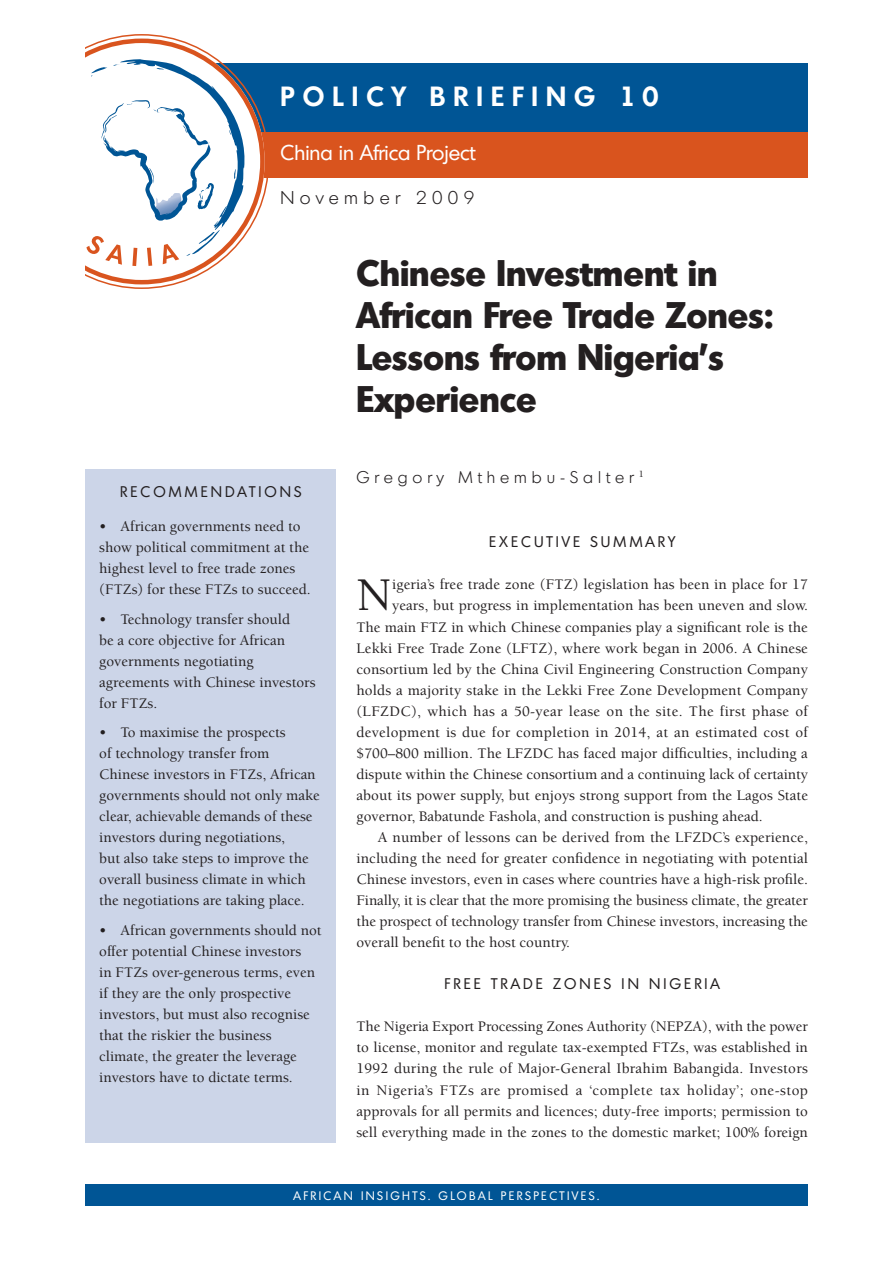
<style>
.page{position:relative;width:893px;height:1263px;background:#fff}
.page>*{position:absolute;margin:0;border:0;box-sizing:border-box;transform-origin:0 0}
.t1{font:500 48.15px "Berkeley Std";color:#231f20}
.t2{font:700 36px/42px "Montreal";color:#231f20}
.t3{font:600 27px "Montreal";letter-spacing:.3em;color:#fff}
.t4{font:21px "Montreal";color:#fff}
.t5{font:300 18px "Montreal";letter-spacing:.3em;color:#231f20}
.t6{font:300 16.5px "Montreal";letter-spacing:.3em;color:#231f20}
.t7{font:500 15px/21px "Berkeley Std";color:#231f20}
.t8{font:500 15px "Berkeley Std";letter-spacing:.02em;color:#231f20}
.t9{font:15px "Montreal";letter-spacing:.2em;color:#231f20}
.t10{font:500 15px "Berkeley Std";letter-spacing:.025em;color:#231f20}
.t11{font:12px "Montreal";letter-spacing:.2em;color:#fff}
</style>
<div class="page">
<div style="left:108px;top:63px;width:700px;height:72px;background:#005595"></div>
<div style="left:108px;top:132px;width:700px;height:45px;background:#d9541e"></div>
<div style="left:85px;top:470px;width:251px;height:673px;background:#ccd5e8"></div>
<svg style="left:107px;top:34px;width:162px;height:255px"></svg>
<div style="left:85px;top:1184px;width:723px;height:22px;background:#005595"></div>
<svg style="left:85px;top:39px;width:180px;height:245px"></svg>
<h3 class="t3" style="left:281px;top:87px;width:379px">POLICY BRIEFING 10</h3>
<h3 class="t4" style="left:281px;top:145px;width:196px">China in Africa Project</h3>
<p class="t5" style="left:281px;top:187px;width:195px">November 2009</p>
<p class="t9" style="left:120px;top:487px;width:183px">RECOMMENDATIONS</p>
<p class="t7" style="left:99px;top:517px;width:213px">• African governments need to show political commitment at the highest level to free trade zones (FTZs) for these FTZs to succeed.</p>
<p class="t7" style="left:99px;top:610px;width:218px">• Technology transfer should<br>be a core objective for African governments negotiating agreements with Chinese investors for FTZs.</p>
<p class="t7" style="left:99px;top:723px;width:222px">• To maximise the prospects<br>of technology transfer from<br>Chinese investors in FTZs, African governments should not only make clear, achievable demands of these investors during negotiations,<br>but also take steps to improve the overall business climate in which the negotiations are taking place.</p>
<p class="t7" style="left:99px;top:921px;width:224px">• African governments should not offer potential Chinese investors<br>in FTZs over-generous terms, even if they are the only prospective investors, but must also recognise that the riskier the business climate, the greater the leverage investors have to dictate terms.</p>
<h2 class="t2" style="left:356px;top:256px;width:419px">Chinese Investment in<br>African Free Trade Zones:<br>Lessons from Nigeria’s<br>Experience</h2>
<p class="t6" style="left:356px;top:467px;width:289px">Gregory Mthembu-Salter <sup>1</sup></p>
<p class="t9" style="left:489px;top:537px;width:187px">EXECUTIVE SUMMARY</p>
<h1 class="t1" style="left:356px;top:576px;width:37px">N</h1>
<p class="t7" style="left:392px;top:575px;width:417px">igeria’s free trade zone (FTZ) legislation has been in place for 17</p>
<p class="t7" style="left:392px;top:596px;width:417px">years, but progress in implementation has been uneven and slow.</p>
<p class="t7" style="left:356px;top:617px;width:453px">The main FTZ in which Chinese companies play a significant role is the</p>
<p class="t7" style="left:356px;top:638px;width:453px">Lekki Free Trade Zone (LFTZ), where work began in 2006. A Chinese</p>
<p class="t7" style="left:356px;top:660px;width:453px">consortium led by the China Civil Engineering Construction Company</p>
<p class="t7" style="left:356px;top:681px;width:453px">holds a majority stake in the Lekki Free Zone Development Company</p>
<p class="t10" style="left:356px;top:705px;width:453px">(LFZDC), which has a 50-year lease on the site. The first phase of</p>
<p class="t8" style="left:356px;top:726px;width:453px">development is due for completion in 2014, at an estimated cost of</p>
<p class="t7" style="left:356px;top:744px;width:453px">$700–800 million. The LFZDC has faced major difficulties, including a</p>
<p class="t7" style="left:356px;top:765px;width:453px">dispute within the Chinese consortium and a continuing lack of certainty</p>
<p class="t7" style="left:356px;top:786px;width:453px">about its power supply, but enjoys strong support from the Lagos State</p>
<p class="t7" style="left:356px;top:807px;width:408px">governor, Babatunde Fashola, and construction is pushing ahead.</p>
<p class="t7" style="left:378px;top:828px;width:432px">A number of lessons can be derived from the LFZDC’s experience,</p>
<p class="t7" style="left:356px;top:849px;width:453px">including the need for greater confidence in negotiating with potential</p>
<p class="t7" style="left:356px;top:870px;width:453px">Chinese investors, even in cases where countries have a high-risk profile.</p>
<p class="t7" style="left:356px;top:891px;width:453px">Finally, it is clear that the more promising the business climate, the greater</p>
<p class="t7" style="left:356px;top:912px;width:453px">the prospect of technology transfer from Chinese investors, increasing the</p>
<p class="t7" style="left:356px;top:933px;width:215px">overall benefit to the host country.</p>
<p class="t9" style="left:444px;top:978px;width:277px">FREE TRADE ZONES IN NIGERIA</p>
<p class="t7" style="left:356px;top:1017px;width:453px;text-align:justify">The Nigeria Export Processing Zones Authority (NEPZA), with the power to license, monitor and regulate tax-exempted FTZs, was established in 1992 during the rule of Major-General Ibrahim Babangida. Investors in Nigeria’s FTZs are promised a ‘complete tax holiday’; one-stop approvals for all permits and licences; duty-free imports; permission to sell everything made in the zones to the domestic market; 100% foreign</p>
<p class="t11" style="left:294px;top:1191px;width:307px">AFRICAN INSIGHTS. GLOBAL PERSPECTIVES.</p>
</div>
